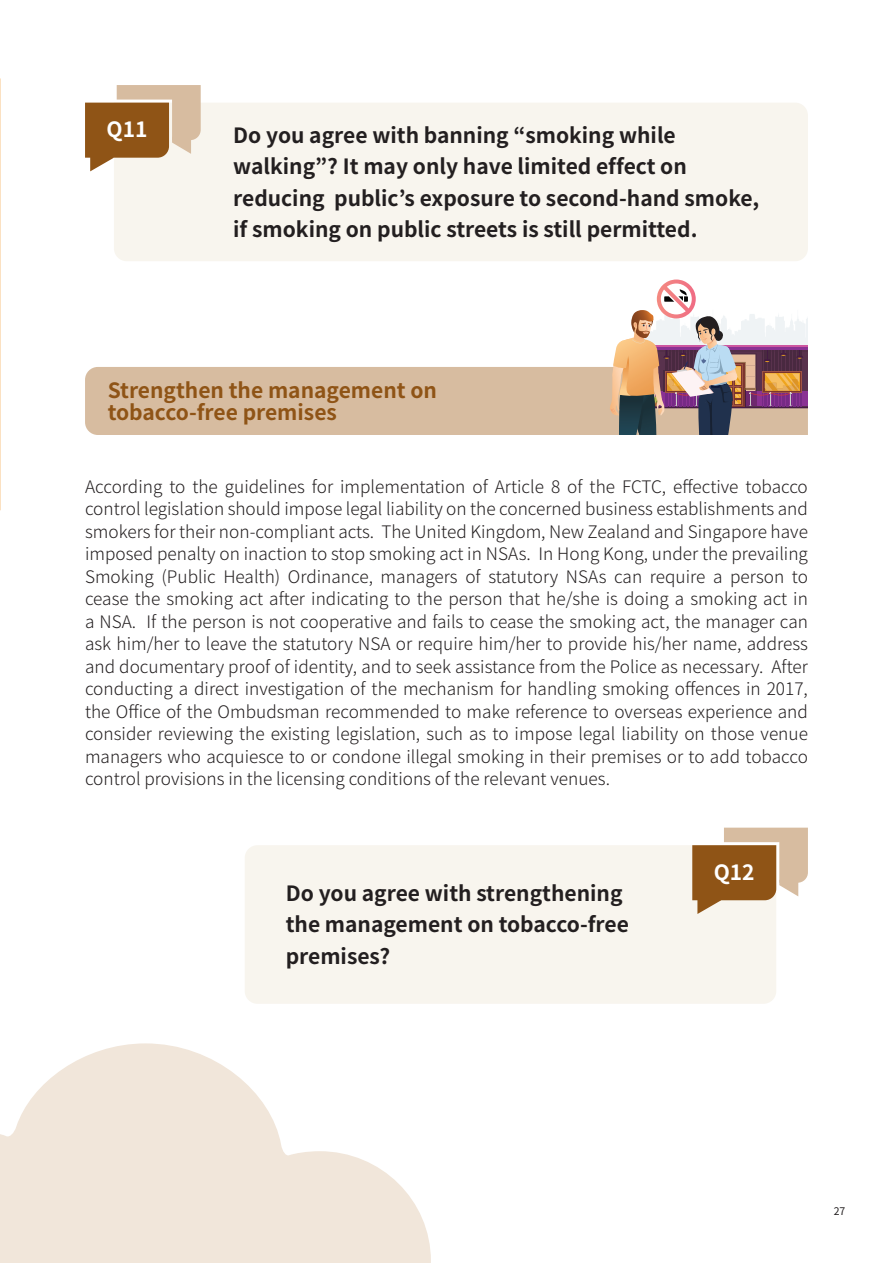
<style>
.page{position:relative;width:893px;height:1263px;background:#fff}
.page>*{position:absolute;margin:0;border:0;box-sizing:border-box;transform-origin:0 0}
.t1{font:700 21px/31.5px "Noto Sans TC";color:#231f20}
.t2{font:700 21px/22.5px "Noto Sans TC";color:#8f5416}
.t3{font:700 21px "Noto Sans TC";color:#fff}
.t4{font:300 17.25px/22.5px "Noto Sans TC";color:#231f20;text-align:justify}
.t5{font:10.5px "Noto Sans TC";color:#231f20}
</style>
<div class="page">
<svg style="left:0;top:78px;width:1px;height:432px"></svg>
<svg style="left:0;top:1043px;width:431px;height:220px;fill:#f1e6da"></svg>
<div style="left:85px;top:367px;width:524px;height:68px;background:#d7bca0"></div>
<div style="left:114px;top:103px;width:694px;height:158px;background:#f8f5ee"></div>
<svg style="left:609px;top:279px;width:199px;height:156px"></svg>
<div style="left:245px;top:845px;width:531px;height:159px;background:#f8f5ee"></div>
<svg style="left:692px;top:828px;width:116px;height:86px"></svg>
<svg style="left:85px;top:85px;width:116px;height:86px;background:#be9a75"></svg>
<p class="t3" style="left:107px;top:118px;width:42px">Q11</p>
<p class="t1" style="left:233px;top:120px;width:528px">Do you agree with banning “smoking while walking”? It may only have limited effect on reducing public’s exposure to second-hand smoke, if smoking on public streets is still permitted.</p>
<p class="t2" style="left:108px;top:379px;width:331px">Strengthen the management on tobacco-free premises</p>
<p class="t4" style="left:85px;top:475px;width:724px">According to the guidelines for implementation of Article 8 of the FCTC, effective tobacco control legislation should impose legal liability on the concerned business establishments and smokers for their non-compliant acts. The United Kingdom, New Zealand and Singapore have imposed penalty on inaction to stop smoking act in NSAs. In Hong Kong, under the prevailing Smoking (Public Health) Ordinance, managers of statutory NSAs can require a person to cease the smoking act after indicating to the person that he/she is doing a smoking act in a NSA. If the person is not cooperative and fails to cease the smoking act, the manager can ask him/her to leave the statutory NSA or require him/her to provide his/her name, address and documentary proof of identity, and to seek assistance from the Police as necessary. After conducting a direct investigation of the mechanism for handling smoking offences in 2017, the Office of the Ombudsman recommended to make reference to overseas experience and consider reviewing the existing legislation, such as to impose legal liability on those venue managers who acquiesce to or condone illegal smoking in their premises or to add tobacco control provisions in the licensing conditions of the relevant venues.</p>
<p class="t1" style="left:286px;top:878px;width:345px">Do you agree with strengthening the management on tobacco-free premises?</p>
<p class="t3" style="left:714px;top:860px;width:42px">Q12</p>
<p class="t5" style="left:834px;top:1206px;width:13px">27</p>
</div>
